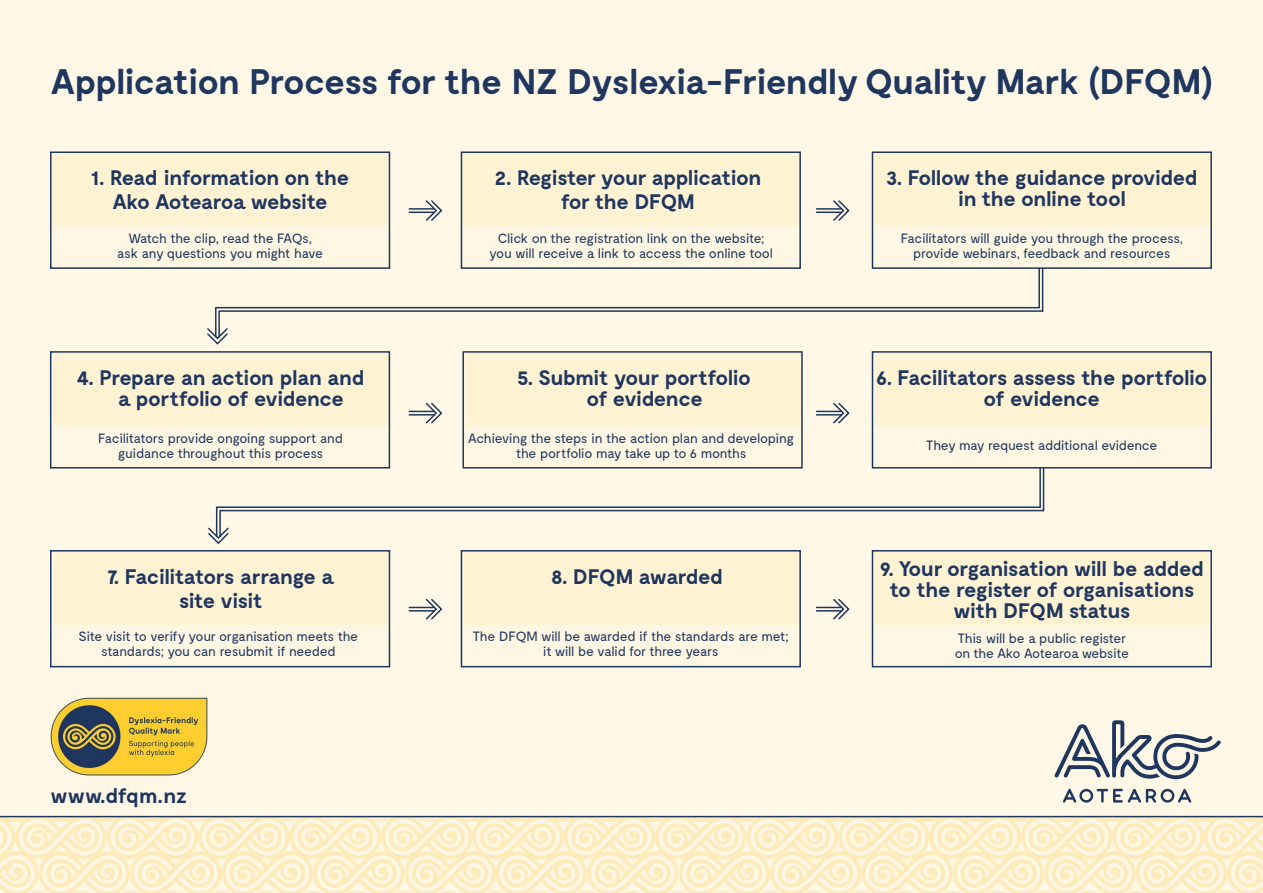
<style>
.page{position:relative;width:1263px;height:893px;background:#fff8e7}
.page>*{position:absolute;margin:0;border:0;box-sizing:border-box;transform-origin:0 0}
.t1{font:700 35.4px "Moderat";letter-spacing:-.025em;color:#1f365f}
.t2{font:700 21px/21px "Moderat";letter-spacing:-.025em;color:#1f365f;text-align:center}
.t3{font:13.5px/15px "Moderat";letter-spacing:-.025em;color:#1f365f;text-align:center}
</style>
<div class="page">
<svg style="left:0;top:817px;width:1263px;height:76px"></svg>
<hr style="left:0;top:816px;width:1263px;height:1px;background:#1f365f">
<svg style="left:1054px;top:720px;width:167px;height:59px"></svg>
<svg style="left:1063px;top:789px;width:128px;height:14px"></svg>
<img style="left:50px;top:697px;width:158px;height:79px">
<svg style="left:409px;top:200px;width:34px;height:21px"></svg>
<svg style="left:409px;top:402px;width:34px;height:22px"></svg>
<svg style="left:409px;top:599px;width:34px;height:21px"></svg>
<svg style="left:816px;top:200px;width:34px;height:21px"></svg>
<svg style="left:816px;top:402px;width:34px;height:22px"></svg>
<svg style="left:816px;top:599px;width:34px;height:21px"></svg>
<div style="left:461px;top:152px;width:339px;height:75px;background:#fff3d4"></div>
<div style="left:461px;top:227px;width:339px;height:41px;background:#fff7e3"></div>
<div style="left:461px;top:151px;width:340px;height:118px;border:2px solid #1f365f"></div>
<div style="left:466px;top:352px;width:336px;height:74px;background:#fff3d4"></div>
<div style="left:466px;top:426px;width:336px;height:42px;background:#fff7e3"></div>
<div style="left:462px;top:351px;width:341px;height:117px;border:2px solid #1f365f"></div>
<div style="left:464px;top:551px;width:336px;height:74px;background:#fff3d4"></div>
<div style="left:464px;top:625px;width:336px;height:42px;background:#fff7e3"></div>
<div style="left:461px;top:550px;width:340px;height:117px;border:2px solid #1f365f"></div>
<div style="left:872px;top:152px;width:339px;height:75px;background:#fff3d4"></div>
<div style="left:872px;top:227px;width:339px;height:41px;background:#fff7e3"></div>
<div style="left:872px;top:151px;width:340px;height:118px;border:2px solid #1f365f"></div>
<div style="left:51px;top:152px;width:338px;height:75px;background:#fff3d4"></div>
<div style="left:51px;top:227px;width:338px;height:41px;background:#fff7e3"></div>
<div style="left:50px;top:151px;width:340px;height:118px;border:2px solid #1f365f"></div>
<div style="left:875px;top:352px;width:336px;height:74px;background:#fff3d4"></div>
<div style="left:875px;top:426px;width:336px;height:42px;background:#fff7e3"></div>
<div style="left:872px;top:351px;width:340px;height:117px;border:2px solid #1f365f"></div>
<div style="left:872px;top:551px;width:337px;height:74px;background:#fff3d4"></div>
<div style="left:872px;top:625px;width:337px;height:42px;background:#fff7e3"></div>
<div style="left:872px;top:550px;width:340px;height:117px;border:2px solid #1f365f"></div>
<div style="left:54px;top:352px;width:335px;height:74px;background:#fff3d4"></div>
<div style="left:54px;top:426px;width:335px;height:42px;background:#fff7e3"></div>
<div style="left:50px;top:351px;width:340px;height:117px;border:2px solid #1f365f"></div>
<div style="left:54px;top:551px;width:335px;height:74px;background:#fff3d4"></div>
<div style="left:54px;top:625px;width:335px;height:42px;background:#fff7e3"></div>
<div style="left:50px;top:550px;width:340px;height:117px;border:2px solid #1f365f"></div>
<svg style="left:208px;top:507px;width:22px;height:38px"></svg>
<hr style="left:217px;top:506px;width:823px;height:2px;background:#1f365f">
<hr style="left:220px;top:510px;width:823px;height:1px;background:#1f365f">
<hr style="left:1039px;top:468px;width:2px;height:39px;background:#1f365f">
<hr style="left:1043px;top:468px;width:1px;height:43px;background:#1f365f">
<svg style="left:207px;top:308px;width:22px;height:37px"></svg>
<hr style="left:216px;top:307px;width:823px;height:1px;background:#1f365f">
<hr style="left:219px;top:310px;width:824px;height:2px;background:#1f365f">
<hr style="left:1038px;top:269px;width:2px;height:38px;background:#1f365f">
<hr style="left:1042px;top:268px;width:1px;height:43px;background:#1f365f">
<h1 class="t1" style="left:51px;top:61px;width:1164px">Application Process for the NZ Dyslexia-Friendly Quality Mark (DFQM)</h1>
<h2 class="t2" style="left:91px;top:167px;width:260px;line-height:24px">1. Read information on the<br>Ako Aotearoa website</h2>
<p class="t3" style="left:117px;top:231px;width:207px">Watch the clip, read the FAQs, ask any questions you might have</p>
<p class="t3" style="left:489px;top:231px;width:285px">Click on the registration link on the website; you will receive a link to access the online tool</p>
<p class="t3" style="left:901px;top:231px;width:284px">Facilitators will guide you through the process, provide webinars, feedback and resources</p>
<h2 class="t2" style="left:494px;top:167px;width:268px;line-height:24px">2. Register your application for the DFQM</h2>
<h2 class="t2" style="left:886px;top:168px;width:313px">3. Follow the guidance provided in the online tool</h2>
<h2 class="t2" style="left:118px;top:368px;width:248px;text-align:left;text-indent:-41px">4. Prepare an action plan and a portfolio of evidence</h2>
<h2 class="t2" style="left:586px;top:368px;width:166px;text-align:left;text-indent:-69px">5. Submit your portfolio of evidence</h2>
<h2 class="t2" style="left:876px;top:368px;width:333px">6. Facilitators assess the portfolio of evidence</h2>
<p class="t3" style="left:98px;top:431px;width:246px">Facilitators provide ongoing support and guidance throughout this process</p>
<p class="t3" style="left:468px;top:431px;width:327px">Achieving the steps in the action plan and developing the portfolio may take up to 6 months</p>
<p class="t3" style="left:926px;top:438px;width:233px">They may request additional evidence</p>
<h2 class="t2" style="left:108px;top:565px;width:228px;line-height:24px">7. Facilitators arrange a site visit</h2>
<h2 class="t2" style="left:551px;top:567px;width:174px">8. DFQM awarded</h2>
<h2 class="t2" style="left:880px;top:559px;width:325px">9. Your organisation will be added to the register of organisations with DFQM status</h2>
<p class="t3" style="left:79px;top:630px;width:281px">Site visit to verify your organisation meets the standards; you can resubmit if needed</p>
<p class="t3" style="left:473px;top:630px;width:317px">The DFQM will be awarded if the standards are met; it will be valid for three years</p>
<p class="t3" style="left:955px;top:631px;width:176px;text-align:left">This will be a public register on the Ako Aotearoa website</p>
<h2 class="t2" style="left:50px;top:786px;width:138px">www.dfqm.nz</h2>
</div>
